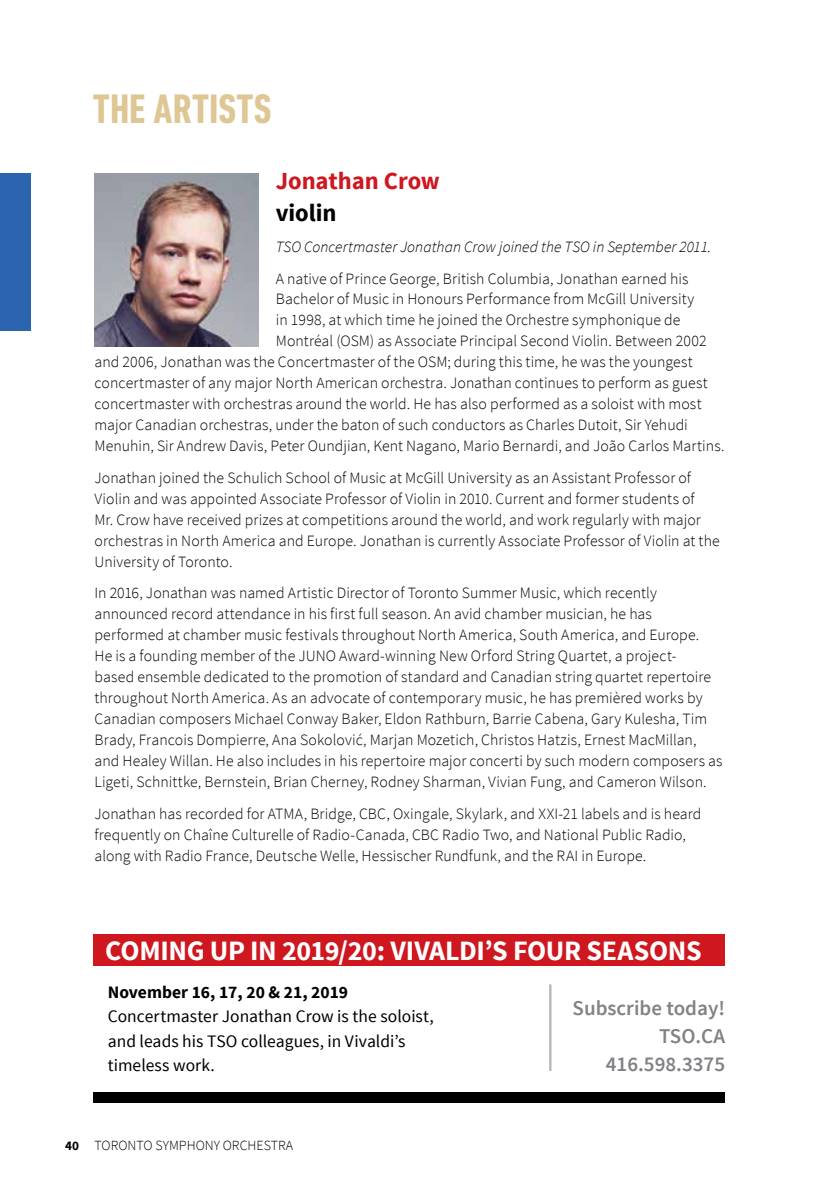
<style>
.page{position:relative;width:819px;height:1197px;background:#fff}
.page>*{position:absolute;margin:0;border:0;box-sizing:border-box;transform-origin:0 0}
.t1{font:700 condensed 42px "DIN Next LT Pro";letter-spacing:.005em;color:#dec695}
.t2{font:700 28px "Source Sans Pro";letter-spacing:-.015em;color:#fff}
.t3{font:700 24.5px "Source Sans Pro";letter-spacing:-.005em;color:#ce171e}
.t4{font:700 24.5px "Source Sans Pro";letter-spacing:-.005em;color:#000}
.t5{font:600 21px/28px "Source Sans Pro";color:#808285;text-align:right}
.t6{font:17.5px/24.5px "Source Sans Pro";color:#000}
.t7{font:700 17.5px "Source Sans Pro";color:#000}
.t8{font:300 15.75px/21px "Source Sans Pro";letter-spacing:.005em;color:#000}
.t9{font:italic 300 15.75px "Source Sans Pro";letter-spacing:.005em;color:#000}
.t10{font:300 14px "Source Sans Pro";color:#000}
.s1{font-weight:700;font-size:13.12px}
</style>
<div class="page">
<div style="left:0;top:173px;width:32px;height:158px;background:#2d64af"></div>
<img style="left:94px;top:173px;width:164px;height:173px">
<div style="left:94px;top:934px;width:631px;height:32px;background:#ce171e"></div>
<div style="left:94px;top:1092px;width:631px;height:10px;background:#000"></div>
<hr style="left:551px;top:984px;width:1px;height:87px;background:#b1b4b6">
<hr style="left:550px;top:984px;width:1px;height:87px;background:#b1b4b6">
<hr style="left:549px;top:984px;width:1px;height:87px;background:#b1b4b6">
<h1 class="t1" style="left:93px;top:85px;width:180px">THE ARTISTS</h1>
<h3 class="t3" style="left:276px;top:165px;width:166px">Jonathan Crow</h3>
<h3 class="t4" style="left:276px;top:197px;width:62px">violin</h3>
<p class="t9" style="left:276px;top:237px;width:437px">TSO Concertmaster Jonathan Crow joined the TSO in September 2011.</p>
<p class="t8" style="left:276px;top:268px;width:414px">A native of Prince George, British Columbia, Jonathan earned his</p>
<p class="t8" style="left:276px;top:289px;width:420px">Bachelor of Music in Honours Performance from McGill University</p>
<p class="t8" style="left:276px;top:310px;width:406px">in 1998, at which time he joined the Orchestre symphonique de</p>
<p class="t8" style="left:276px;top:331px;width:432px">Montréal (OSM) as Associate Principal Second Violin. Between 2002</p>
<p class="t8" style="left:95px;top:352px;width:600px">and 2006, Jonathan was the Concertmaster of the OSM; during this time, he was the youngest</p>
<p class="t8" style="left:95px;top:373px;width:615px">concertmaster of any major North American orchestra. Jonathan continues to perform as guest</p>
<p class="t8" style="left:95px;top:394px;width:609px">concertmaster with orchestras around the world. He has also performed as a soloist with most</p>
<p class="t8" style="left:95px;top:415px;width:595px">major Canadian orchestras, under the baton of such conductors as Charles Dutoit, Sir Yehudi</p>
<p class="t8" style="left:95px;top:436px;width:632px">Menuhin, Sir Andrew Davis, Peter Oundjian, Kent Nagano, Mario Bernardi, and João Carlos Martins.</p>
<p class="t8" style="left:95px;top:467px;width:627px">Jonathan joined the Schulich School of Music at McGill University as an Assistant Professor of Violin and was appointed Associate Professor of Violin in 2010. Current and former students of<br>Mr. Crow have received prizes at competitions around the world, and work regularly with major orchestras in North America and Europe. Jonathan is currently Associate Professor of Violin at the University of Toronto.</p>
<p class="t8" style="left:95px;top:583px;width:630px">In 2016, Jonathan was named Artistic Director of Toronto Summer Music, which recently announced record attendance in his first full season. An avid chamber musician, he has performed at chamber music festivals throughout North America, South America, and Europe.<br>He is a founding member of the JUNO Award-winning New Orford String Quartet, a project-<br>based ensemble dedicated to the promotion of standard and Canadian string quartet repertoire throughout North America. As an advocate of contemporary music, he has premièred works by Canadian composers Michael Conway Baker, Eldon Rathburn, Barrie Cabena, Gary Kulesha, Tim Brady, Francois Dompierre, Ana Sokolović, Marjan Mozetich, Christos Hatzis, Ernest MacMillan, and Healey Willan. He also includes in his repertoire major concerti by such modern composers as Ligeti, Schnittke, Bernstein, Brian Cherney, Rodney Sharman, Vivian Fung, and Cameron Wilson.</p>
<p class="t8" style="left:95px;top:803px;width:608px">Jonathan has recorded for ATMA, Bridge, CBC, Oxingale, Skylark, and XXI-21 labels and is heard frequently on Chaîne Culturelle of Radio-Canada, CBC Radio Two, and National Public Radio, along with Radio France, Deutsche Welle, Hessischer Rundfunk, and the RAI in Europe.</p>
<h2 class="t2" style="left:105px;top:933px;width:598px">COMING UP IN 2019/20: VIVALDI’S FOUR SEASONS</h2>
<p class="t7" style="left:108px;top:981px;width:242px">November 16, 17, 20 &amp; 21, 2019</p>
<p class="t6" style="left:108px;top:1004px;width:328px">Concertmaster Jonathan Crow is the soloist, and leads his TSO colleagues, in Vivaldi’s timeless work.</p>
<h3 class="t5" style="left:573px;top:995px;width:154px">Subscribe today!<br>TSO.CA<br>416.598.3375</h3>
<p class="t10" style="left:65px;top:1137px;width:230px"><span class="s1">40</span> TORONTO SYMPHONY ORCHESTRA</p>
</div>
